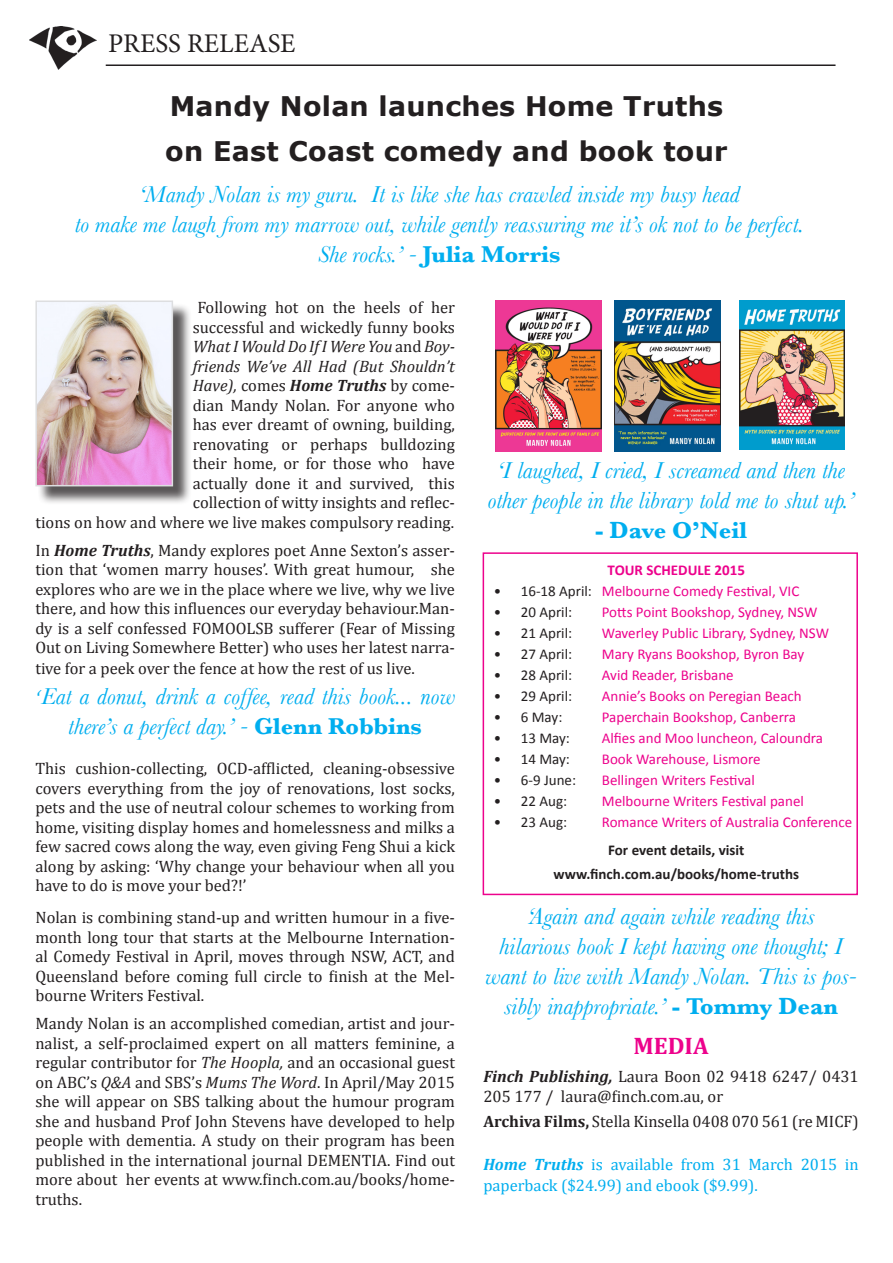
<style>
.page{position:relative;width:893px;height:1263px;background:#fff}
.page>*{position:absolute;margin:0;border:0;box-sizing:border-box;transform-origin:0 0}
.t1{font:700 27px "Verdana";letter-spacing:.01em;color:#231f20}
.t2{font:27px "Minion Pro";color:#231f20}
.t3{font:italic 24px/30px "Baskerville";color:#00aeef;text-align:center}
.t4{font:700 24px "Baskerville";color:#00aeef}
.t5{font:700 24px "Cambria";color:#ed028c}
.t6{font:16.5px/19.5px "Cambria";color:#231f20;text-align:justify}
.t7{font:16.5px/21px "Cambria";color:#00aeef}
.t8{font:15px "Calibri";color:#ed028c}
.t9{font:15px "Calibri";color:#231f20}
.t10{font:700 15px "Calibri";color:#231f20}
.t11{font:700 15px "Calibri";color:#ed028c}
.s1{font-weight:700;font-style:normal}
.s2{font-style:italic}
.s3{font-weight:700;font-style:italic}
.s4{font-family:"Zapf Chancery";font-weight:500}
.s5{color:#231f20}
.s6{font-weight:700}
</style>
<div class="page">
<img style="left:29px;top:26px;width:68px;height:44px">
<hr style="left:106px;top:64px;width:729px;height:2px;background:#231f20">
<img style="left:739px;top:301px;width:106px;height:149px">
<img style="left:615px;top:300px;width:106px;height:151px">
<img style="left:496px;top:301px;width:106px;height:150px">
<div style="left:38px;top:303px;width:154px;height:202px;background:#231f20;opacity:.75"></div>
<img style="left:38px;top:303px;width:132px;height:180px">
<div style="left:35px;top:300px;width:138px;height:186px;border:2px solid #dddee0"></div>
<div style="left:483px;top:552px;width:375px;height:343px;border:2px solid #ed028c"></div>
<p class="t2" style="left:108px;top:25px;width:189px">PRESS RELEASE</p>
<p class="t1" style="left:170px;top:89px;width:555px">Mandy Nolan launches Home Truths</p>
<p class="t1" style="left:165px;top:134px;width:564px">on East Coast comedy and book tour</p>
<p class="t3" style="left:139px;top:179px;width:602px">‘Mandy Nolan is my guru. It is like she has crawled inside my busy head</p>
<p class="t3" style="left:75px;top:209px;width:731px">to make me laugh from my marrow out, while gently reassuring me it’s ok not to be perfect.</p>
<p class="t3" style="left:318px;top:239px;width:244px">She rocks.’ - <span class="s1">Julia Morris</span></p>
<p class="t6" style="left:35px;top:298px;width:421px;text-align:right">Following hot on the heels of her<br>successful and wickedly funny books<br><span class="s2">What I Would Do If I Were You</span> and <span class="s2">Boy-<br>friends We’ve All Had (But Shouldn’t<br>Have),</span> comes <span class="s3">Home Truths</span> by come-<br>dian Mandy Nolan. For anyone who<br>has ever dreamt of owning, building,<br>renovating or perhaps bulldozing<br>their home, or for those who have<br>actually done it and survived, this<br>collection of witty insights and reflec-<br>tions on how and where we live makes compulsory reading.</p>
<p class="t6" style="left:35px;top:540px;width:421px">In <span class="s3">Home Truths</span>, Mandy explores poet Anne Sexton’s asser&shy;tion that ‘women marry houses’. With great humour, she explores who are we in the place where we live, why we live there, and how this influences our everyday behaviour.Man&shy;dy is a self confessed FOMOOLSB sufferer (Fear of Missing Out on Living Somewhere Better) who uses her latest narra-</p>
<p class="t6" style="left:35px;top:659px;width:381px">tive for a peek over the fence at how the rest of us live.</p>
<p class="t3" style="left:35px;top:680px;width:421px"><span class="s4">‘</span>Eat a donut, drink a coffee, read this book... now there’s a perfect day.’ - <span class="s1">Glenn Robbins</span></p>
<p class="t6" style="left:35px;top:759px;width:421px">This cushion-collecting, OCD-afflicted, cleaning-obsessive covers everything from the joy of renovations, lost socks, pets and the use of neutral colour schemes to working from home, visiting display homes and homelessness and milks a few sacred cows along the way, even giving Feng Shui a kick along by asking: ‘Why change your behaviour when all you have to do is move your bed?!’</p>
<p class="t6" style="left:35px;top:908px;width:421px">Nolan is combining stand-up and written humour in a five&shy;month long tour that starts at the Melbourne Internation&shy;al Comedy Festival in April, moves through NSW, ACT, and Queensland before coming full circle to finish at the Mel&shy;bourne Writers Festival.</p>
<p class="t6" style="left:35px;top:1014px;width:421px">Mandy Nolan is an accomplished comedian, artist and jour&shy;nalist, a self-proclaimed expert on all matters feminine, a regular contributor for <span class="s2">The Hoopla,</span> and an occasional guest on ABC’s <span class="s2">Q&amp;A</span> and SBS’s <span class="s2">Mums The Word</span>. In April/May 2015 she will appear on SBS talking about the humour program she and husband Prof John Stevens have developed to help people with dementia. A study on their program has been published in the international journal DEMENTIA. Find out more about her events at www.finch.com.au/books/home&shy;truths.</p>
<p class="t3" style="left:488px;top:455px;width:368px">‘I laughed, I cried, I screamed and then the other people in the library told me to shut up.’</p>
<p class="t4" style="left:595px;top:516px;width:153px">- Dave O’Neil</p>
<p class="t11" style="left:608px;top:560px;width:139px">TOUR SCHEDULE 2015</p>
<p class="t8" style="left:494px;top:581px;width:307px"><span class="s5">• 16-18 April:</span> Melbourne Comedy Festival, VIC</p>
<p class="t9" style="left:494px;top:602px;width:80px">• 20 April:</p>
<p class="t8" style="left:602px;top:602px;width:217px">Potts Point Bookshop, Sydney, NSW</p>
<p class="t9" style="left:494px;top:623px;width:80px">• 21 April:</p>
<p class="t8" style="left:602px;top:623px;width:229px">Waverley Public Library, Sydney, NSW</p>
<p class="t9" style="left:494px;top:644px;width:80px">• 27 April:</p>
<p class="t8" style="left:602px;top:644px;width:204px">Mary Ryans Bookshop, Byron Bay</p>
<p class="t9" style="left:494px;top:665px;width:80px">• 28 April:</p>
<p class="t8" style="left:602px;top:665px;width:133px">Avid Reader, Brisbane</p>
<p class="t9" style="left:494px;top:686px;width:80px">• 29 April:</p>
<p class="t8" style="left:602px;top:686px;width:201px">Annie’s Books on Peregian Beach</p>
<p class="t9" style="left:494px;top:707px;width:70px">• 6 May:</p>
<p class="t8" style="left:602px;top:707px;width:196px">Paperchain Bookshop, Canberra</p>
<p class="t9" style="left:494px;top:728px;width:78px">• 13 May:</p>
<p class="t8" style="left:602px;top:728px;width:223px">Alfies and Moo luncheon, Caloundra</p>
<p class="t9" style="left:494px;top:749px;width:78px">• 14 May:</p>
<p class="t8" style="left:602px;top:749px;width:160px">Book Warehouse, Lismore</p>
<p class="t9" style="left:494px;top:770px;width:84px">• 6-9 June:</p>
<p class="t8" style="left:602px;top:770px;width:155px">Bellingen Writers Festival</p>
<p class="t9" style="left:494px;top:791px;width:75px">• 22 Aug:</p>
<p class="t8" style="left:602px;top:791px;width:204px">Melbourne Writers Festival panel</p>
<p class="t9" style="left:494px;top:812px;width:75px">• 23 Aug:</p>
<p class="t8" style="left:602px;top:812px;width:252px">Romance Writers of Australia Conference</p>
<p class="t10" style="left:608px;top:840px;width:138px">For event details, visit</p>
<p class="t10" style="left:553px;top:864px;width:247px">www.finch.com.au/books/home-truths</p>
<p class="t3" style="left:527px;top:901px;width:289px">‘Again and again while reading this</p>
<p class="t3" style="left:485px;top:931px;width:373px">hilarious book I kept having one thought; I want to live with Mandy Nolan. This is pos&shy;sibly inappropriate.’ <span class="s1">- Tommy Dean</span></p>
<p class="t5" style="left:633px;top:1031px;width:77px">MEDIA</p>
<p class="t6" style="left:483px;top:1067px;width:377px"><span class="s3">Finch Publishing,</span> Laura Boon 02 9418 6247/ 0431<br>205 177 / laura@finch.com.au, or</p>
<p class="t6" style="left:483px;top:1111px;width:377px"><span class="s6">Archiva Films,</span> Stella Kinsella 0408 070 561 (re MICF)</p>
<p class="t7" style="left:483px;top:1154px;width:377px"><span class="s3">Home Truths</span> is available from 31 March 2015 in paperback ($24.99) and ebook ($9.99).</p>
</div>
